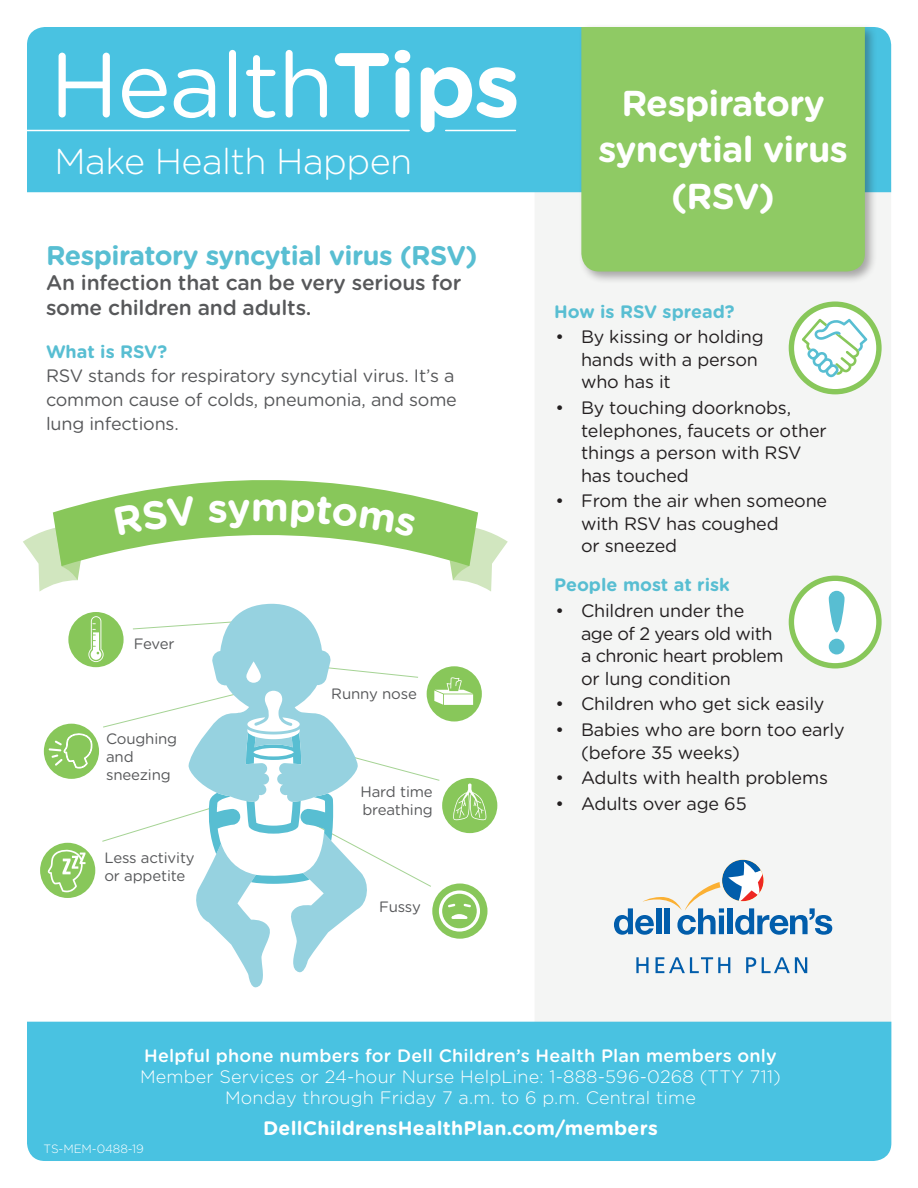
<style>
.page{position:relative;width:918px;height:1188px;background:#fff}
.page>*{position:absolute;margin:0;border:0;box-sizing:border-box;transform-origin:0 0}
.Dell_Subhead__24_23{font:91.35px "Gotham Rounded";letter-spacing:-.02em;color:#fff}
.Dell_Subhead__24_23-2{font:700 36px/46.5px "Gotham Rounded";letter-spacing:-.02em;color:#fff;text-align:center}
.Dell_Subhead__24_23-3{font:300 36px "Gotham Rounded";letter-spacing:-.015em;color:#fff}
.Dell_Subhead__24_23-4{font:700 27px "Gotham Rounded";letter-spacing:-.02em;color:#58bed2}
.Dell_Body_Text{font:500 21px/25.2px "Gotham Rounded";letter-spacing:-.01em;color:#57585a}
.Dell_Body_Text_WHITE{font:700 19.5px "Gotham Rounded";letter-spacing:.01em;color:#fff}
.t1{font:18px/22.5px "Gotham Rounded";letter-spacing:-.01em;color:#231f20}
.Dell_Body_Text_WHITE-2{font:300 18px/21px "Gotham Rounded";letter-spacing:.01em;color:#fff;text-align:center}
.Dell_Body_Text-2{font:18px/24px "Gotham Rounded";letter-spacing:-.01em;color:#57585a}
.t2{font:18px/22.5px "Gotham Rounded";letter-spacing:-.03em;color:#231f20}
.Dell_Body_Text_WHITE-3{font:500 18px "Gotham Rounded";letter-spacing:.01em;color:#fff}
.t3{font:700 18px "Gotham Rounded";color:#58bed2}
.Dell_Body_Text-3{font:15px/18px "Gotham Rounded";letter-spacing:-.01em;color:#57585a}
.Dell_Legal_Lines_and{font:300 12px "Gotham Rounded";letter-spacing:-.01em;color:#fff}
.s1{font-weight:700}
</style>
<div class="page">
<div style="left:535px;top:192px;width:356px;height:830px;background:#f4f5f4"></div>
<svg style="left:614px;top:860px;width:218px;height:75px"></svg>
<svg style="left:636px;top:957px;width:13px;height:16px"></svg>
<svg style="left:656px;top:957px;width:74px;height:16px"></svg>
<svg style="left:746px;top:957px;width:10px;height:16px"></svg>
<svg style="left:762px;top:957px;width:45px;height:16px"></svg>
<svg style="left:791px;top:304px;width:88px;height:88px"></svg>
<div style="left:789px;top:301px;width:93px;height:93px;border:5px solid #88c75a;border-radius:50%"></div>
<div style="left:40px;top:843px;width:55px;height:55px;background:#88c75a;border-radius:50%"></div>
<svg style="left:802px;top:319px;width:65px;height:58px"></svg>
<div style="left:791px;top:578px;width:88px;height:88px;background:#fff;border-radius:50%"></div>
<div style="left:789px;top:576px;width:93px;height:92px;border:5px solid #88c75a;border-radius:50%"></div>
<div style="left:829px;top:639px;width:16px;height:15px;background:#58bed2;border-radius:50%"></div>
<svg style="left:829px;top:591px;width:16px;height:41px"></svg>
<div style="left:44px;top:724px;width:55px;height:55px;background:#88c75a;border-radius:50%"></div>
<div style="left:442px;top:778px;width:55px;height:55px;background:#88c75a;border-radius:50%"></div>
<svg style="left:48px;top:603px;width:440px;height:385px"></svg>
<svg style="left:246px;top:661px;width:15px;height:22px"></svg>
<div style="left:27px;top:27px;width:864px;height:165px;background:#49c2e1"></div>
<div style="left:578px;top:24px;width:300px;height:260px;background:#231f20;opacity:.37"></div>
<div style="left:581px;top:27px;width:284px;height:245px;background:#8fca64"></div>
<hr style="left:27px;top:130px;width:382px;height:1px;background:#fff">
<hr style="left:446px;top:130px;width:69px;height:1px;background:#fff">
<div style="left:27px;top:1022px;width:864px;height:139px;background:#49c2e1"></div>
<svg style="left:23px;top:480px;width:485px;height:112px"></svg>
<p class="Dell_Subhead__24_23" style="left:50px;top:22px;width:472px">Health<span class="s1">Tips</span></p>
<p class="Dell_Subhead__24_23-3" style="left:55px;top:137px;width:359px">Make Health Happen</p>
<p class="Dell_Subhead__24_23-4" style="left:46px;top:235px;width:433px">Respiratory syncytial virus (RSV)</p>
<p class="Dell_Body_Text" style="left:46px;top:269px;width:417px">An infection that can be very serious for some children and adults.</p>
<p class="t3" style="left:46px;top:339px;width:123px">What is RSV?</p>
<p class="Dell_Body_Text-2" style="left:46px;top:363px;width:412px">RSV stands for respiratory syncytial virus. It’s a common cause of colds, pneumonia, and some lung infections.</p>
<p class="Dell_Body_Text-3" style="left:134px;top:634px;width:42px">Fever</p>
<p class="Dell_Body_Text-3" style="left:106px;top:729px;width:73px">Coughing</p>
<p class="Dell_Body_Text-3" style="left:106px;top:747px;width:29px">and</p>
<p class="Dell_Body_Text-3" style="left:106px;top:765px;width:66px">sneezing</p>
<p class="Dell_Body_Text-3" style="left:104px;top:848px;width:92px">Less activity or appetite</p>
<p class="Dell_Body_Text-3" style="left:331px;top:684px;width:87px">Runny nose</p>
<p class="Dell_Body_Text-3" style="left:361px;top:782px;width:74px">Hard time breathing</p>
<p class="Dell_Body_Text-3" style="left:379px;top:897px;width:43px">Fussy</p>
<p class="Dell_Subhead__24_23-2" style="left:598px;top:79px;width:251px">Respiratory syncytial virus (RSV)</p>
<p class="t3" style="left:554px;top:298px;width:182px">How is RSV spread?</p>
<p class="t1" style="left:581px;top:325px;width:184px;text-indent:-26px">• By kissing or holding hands with a person who has it</p>
<p class="t1" style="left:581px;top:396px;width:247px;text-indent:-26px">• By touching doorknobs, telephones, faucets or other things a person with RSV has touched</p>
<p class="t1" style="left:581px;top:489px;width:248px;text-indent:-26px">• From the air when someone with RSV has coughed<br>or sneezed</p>
<p class="t3" style="left:554px;top:572px;width:177px">People most at risk</p>
<p class="t2" style="left:581px;top:599px;width:204px;text-indent:-26px">• Children under the<br>age of 2 years old with a chronic heart problem or lung condition</p>
<p class="t1" style="left:556px;top:692px;width:270px">• Children who get sick easily</p>
<p class="t1" style="left:581px;top:718px;width:265px;text-indent:-26px">• Babies who are born too early (before 35 weeks)</p>
<p class="t1" style="left:556px;top:766px;width:274px">• Adults with health problems</p>
<p class="t1" style="left:556px;top:792px;width:193px">• Adults over age 65</p>
<p class="Dell_Body_Text_WHITE-3" style="left:144px;top:1043px;width:634px">Helpful phone numbers for Dell Children’s Health Plan members only</p>
<p class="Dell_Body_Text_WHITE-2" style="left:140px;top:1065px;width:643px">Member Services or 24-hour Nurse HelpLine: 1-888-596-0268 (TTY 711)<br>Monday through Friday 7 a.m. to 6 p.m. Central time</p>
<p class="Dell_Body_Text_WHITE" style="left:263px;top:1114px;width:396px">DellChildrensHealthPlan.com/members</p>
<p class="Dell_Legal_Lines_and" style="left:44px;top:1141px;width:102px">TS-MEM-0488-19</p>
</div>
